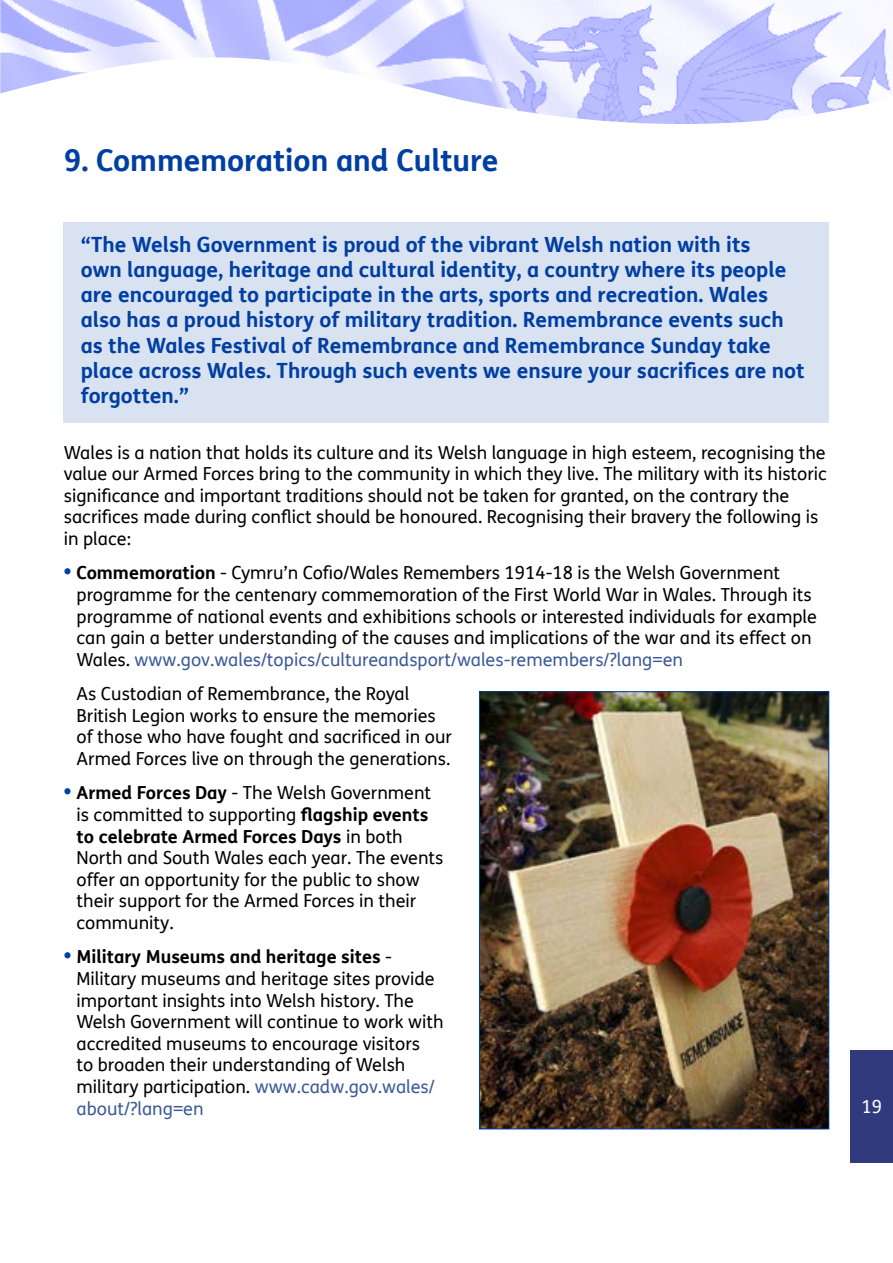
<style>
.page{position:relative;width:893px;height:1263px;background:#fff}
.page>*{position:absolute;margin:0;border:0;box-sizing:border-box;transform-origin:0 0}
.section_head{font:700 30px "FS Me";color:#003fa2}
.quote{font:700 21px/25.2px "FS Me";color:#003fa2}
.Body_text{font:18px/21.6px "FS Me";color:#000}
.indented_body{font:18px/21.6px "FS Me";color:#000}
.t1{font:18px "FS Me";color:#fff}
.s1{font-weight:800;font-size:21px;color:#003fa2}
.s2{font-weight:700}
.s3{color:#3d5b98}
</style>
<div class="page">
<div style="left:850px;top:1050px;width:43px;height:113px;background:#303a7c"></div>
<img style="left:0;top:0;width:893px;height:124px">
<div style="left:64px;top:223px;width:765px;height:200px;background:#d9e2f1"></div>
<img style="left:481px;top:693px;width:346px;height:434px">
<div style="left:479px;top:691px;width:350px;height:438px;border:1px solid #003fa2"></div>
<p class="section_head" style="left:64px;top:137px;width:436px">9. Commemoration and Culture</p>
<p class="quote" style="left:81px;top:231px;width:725px">“The Welsh Government is proud of the vibrant Welsh nation with its<br>own language, heritage and cultural identity, a country where its people are encouraged to participate in the arts, sports and recreation. Wales also has a proud history of military tradition. Remembrance events such as the Wales Festival of Remembrance and Remembrance Sunday take place across Wales. Through such events we ensure your sacrifices are not forgotten.”</p>
<p class="Body_text" style="left:64px;top:441px;width:765px">Wales is a nation that holds its culture and its Welsh language in high esteem, recognising the value our Armed Forces bring to the community in which they live. The military with its historic significance and important traditions should not be taken for granted, on the contrary the sacrifices made during conflict should be honoured. Recognising their bravery the following is in place:</p>
<p class="Body_text" style="left:77px;top:562px;width:742px;text-indent:-13px"><span class="s1">•</span> <span class="s2">Commemoration</span> - Cymru’n Cofio/Wales Remembers 1914-18 is the Welsh Government programme for the centenary commemoration of the First World War in Wales. Through its programme of national events and exhibitions schools or interested individuals for example can gain a better understanding of the causes and implications of the war and its effect on Wales. <span class="s3">www.gov.wales/topics/cultureandsport/wales-remembers/?lang=en</span></p>
<p class="indented_body" style="left:77px;top:683px;width:377px">As Custodian of Remembrance, the Royal British Legion works to ensure the memories of those who have fought and sacrificed in our Armed Forces live on through the generations.</p>
<p class="Body_text" style="left:77px;top:782px;width:368px;text-indent:-13px"><span class="s1">•</span> <span class="s2">Armed Forces Day</span> - The Welsh Government is committed to supporting <span class="s2">flagship events to celebrate Armed Forces Days</span> in both North and South Wales each year. The events offer an opportunity for the public to show their support for the Armed Forces in their community.</p>
<p class="Body_text" style="left:77px;top:946px;width:368px;text-indent:-13px"><span class="s1">•</span> <span class="s2">Military Museums and heritage sites</span> - Military museums and heritage sites provide important insights into Welsh history. The Welsh Government will continue to work with accredited museums to encourage visitors<br>to broaden their understanding of Welsh military participation. <span class="s3">www.cadw.gov.wales/ about/?lang=en</span></p>
<p class="t1" style="left:861px;top:1095px;width:22px">19</p>
</div>
